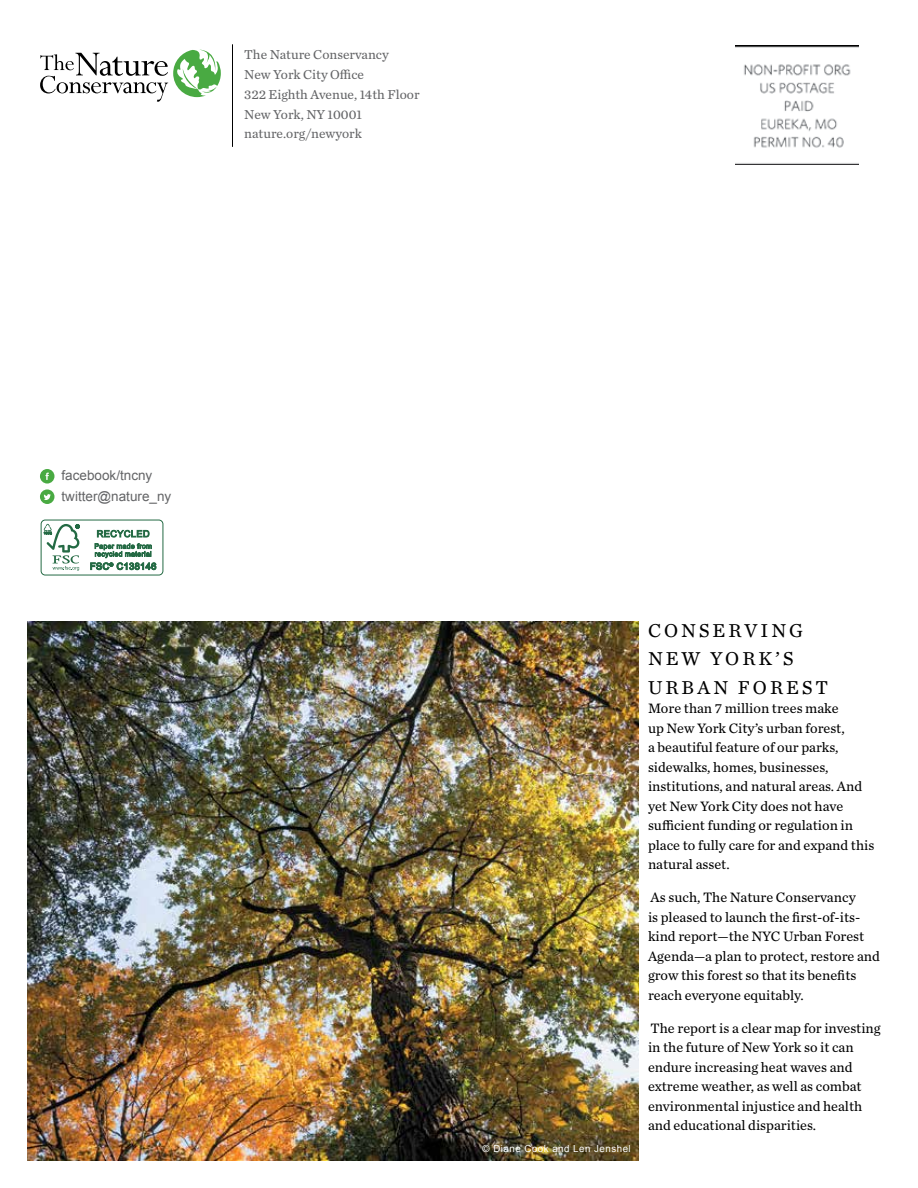
<style>
.page{position:relative;width:918px;height:1188px;background:#fff}
.page>*{position:absolute;margin:0;border:0;box-sizing:border-box;transform-origin:0 0}
.t1{font:19.5px/28.5px "Chronicle Text G2";letter-spacing:.16em;color:#000}
.t2{font:14.25px/19.5px "Chronicle Text G2";color:#000}
.t3{font:13.5px/19.8px "Chronicle Text G2";color:#636466}
.t4{font:13.5px/21px "Arial";color:#636466}
.t5{font:9.75px "Arial";letter-spacing:.05em;color:#fff}
</style>
<div class="page">
<img style="left:735px;top:45px;width:124px;height:120px">
<hr style="left:232px;top:44px;width:1px;height:103px;background:#000">
<svg style="left:40px;top:49px;width:181px;height:53px"></svg>
<svg style="left:40px;top:469px;width:14px;height:35px"></svg>
<img style="left:27px;top:621px;width:611px;height:540px">
<div style="left:41px;top:520px;width:122px;height:55px;border:1px solid #246a44;border-radius:4px"></div>
<svg style="left:44px;top:524px;width:36px;height:47px"></svg>
<svg style="left:90px;top:530px;width:66px;height:40px"></svg>
<p class="t3" style="left:244px;top:44px;width:177px">The Nature Conservancy<br>New York City Office<br>322 Eighth Avenue, 14th Floor<br>New York, NY 10001 nature.org/newyork</p>
<p class="t4" style="left:62px;top:465px;width:111px">facebook/tncny twitter@nature_ny</p>
<p class="t5" style="left:483px;top:1142px;width:150px">© Diane Cook and Len Jenshel</p>
<h1 class="t1" style="left:648px;top:615px;width:182px">CONSERVING<br>NEW YORK’S<br>URBAN FOREST</h1>
<p class="t2" style="left:648px;top:698px;width:228px">More than 7 million trees make<br>up New York City’s urban forest,<br>a beautiful feature of our parks, sidewalks, homes, businesses, institutions, and natural areas. And yet New York City does not have sufficient funding or regulation in place to fully care for and expand this natural asset.</p>
<p class="t2" style="left:648px;top:887px;width:233px">As such, The Nature Conservancy<br>is pleased to launch the first-of-its&shy;kind report—the NYC Urban Forest Agenda—a plan to protect, restore and grow this forest so that its benefits reach everyone equitably.</p>
<p class="t2" style="left:648px;top:1017px;width:234px">The report is a clear map for investing in the future of New York so it can endure increasing heat waves and extreme weather, as well as combat environmental injustice and health and educational disparities.</p>
</div>
